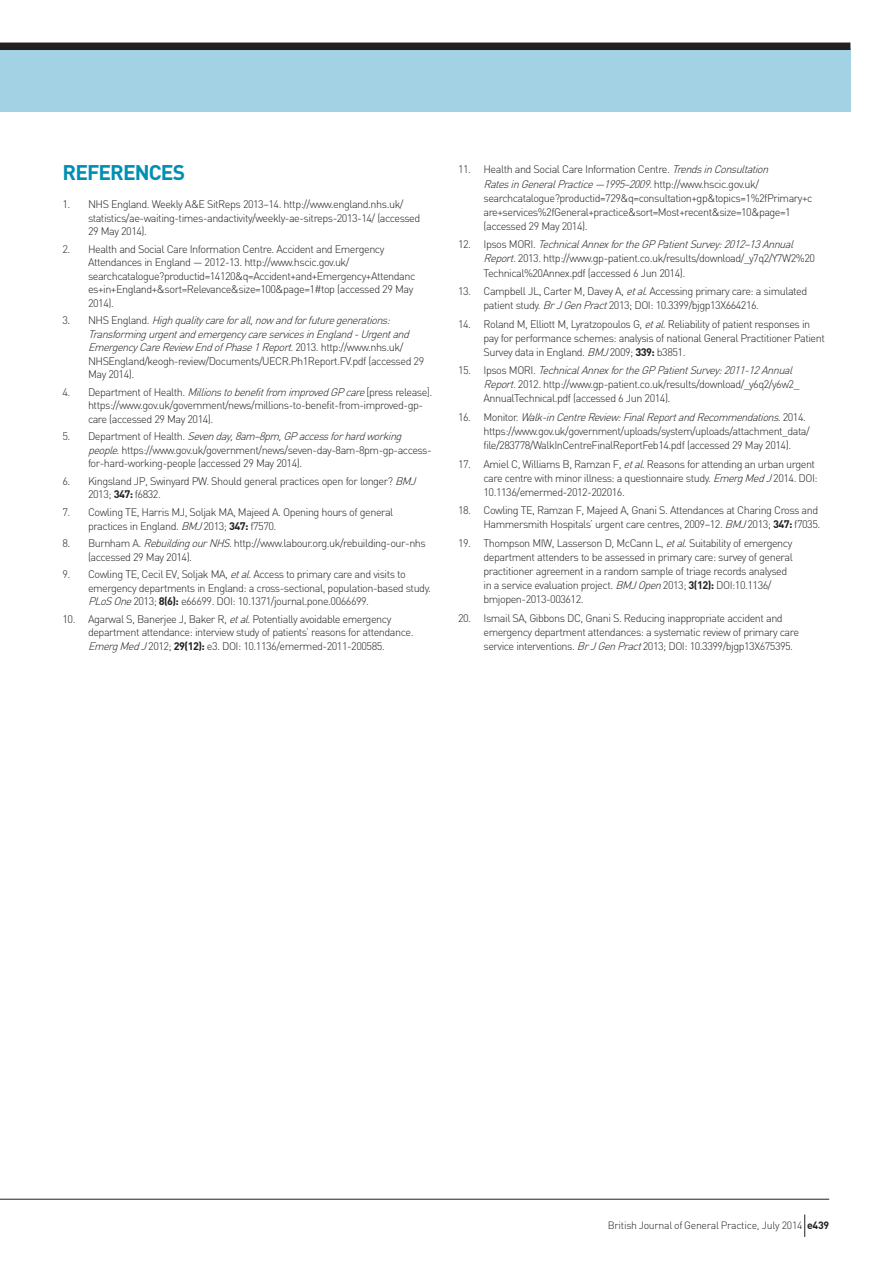
<style>
.page{position:relative;width:893px;height:1263px;background:#fff}
.page>*{position:absolute;margin:0;border:0;box-sizing:border-box;transform-origin:0 0}
.t1{font:700 21px "DIN";color:#008fb3}
.t2{font:300 10.8px/14.1px "DIN";letter-spacing:-.045em;color:#231f20}
.t3{font:italic 300 10.8px/13.5px "DIN";color:#231f20}
.t4{font:300 10.5px "DIN";letter-spacing:-.025em;color:#231f20}
.s1{font-style:normal}
.s2{font-style:italic}
.s3{font-weight:700}
</style>
<div class="page">
<div style="left:0;top:48px;width:850px;height:64px;background:#a2d2e3"></div>
<div style="left:0;top:43px;width:850px;height:7px;background:#231f20"></div>
<hr style="left:0;top:1199px;width:829px;height:1px;background:#231f20">
<svg style="left:804px;top:1214px;width:1px;height:23px"></svg>
<h1 class="t1" style="left:63px;top:159px;width:50px">REFERENCE</h1>
<h1 class="t1" style="left:173px;top:159px;width:14px">S</h1>
<p class="t2" style="left:88px;top:198px;width:334px;line-height:13.5px;text-indent:-26px">1. NHS England. Weekly A&amp;E SitReps 2013–14. http://www.england.nhs.uk/ statistics/ae-waiting-times-andactivity/weekly-ae-sitreps-2013-14/ (accessed<br>29 May 2014).</p>
<p class="t2" style="left:88px;top:242px;width:329px;line-height:13.5px;text-indent:-26px">2. Health and Social Care Information Centre. Accident and Emergency Attendances in England — 2012-13. http://www.hscic.gov.uk/ searchcatalogue?productid=14120&amp;q=Accident+and+Emergency+Attendanc es+in+England+&amp;sort=Relevance&amp;size=100&amp;page=1#top (accessed 29 May 2014).</p>
<p class="t3" style="left:88px;top:314px;width:338px;text-indent:-26px"><span class="s1">3 . N H S E n g l a n d .</span> Highqualitycareforall,nowandforfuturegenerations:<br>TransformingurgentandemergencycareservicesinEngland-Urgentand EmergencyCareReviewEndofPhase1Report.<span class="s1">2 0 1 3 . h t t p : //www. n h s . u k/ NHSEngland/keogh-review/Documents/UECR.Ph1Report.FV.pdf (accessed 29<br>May 2014).</span></p>
<p class="t2" style="left:88px;top:385px;width:346px;line-height:13.5px;text-indent:-26px">4. Department of Health. <span class="s2">Millionstobenefitfrom improvedGPcare</span>[press release]. https://www.gov.uk/government/news/millions-to-benefit-from-improved-gp&shy;care (accessed 29 May 2014).</p>
<p class="t2" style="left:88px;top:430px;width:345px;line-height:13.5px;text-indent:-26px">5 . D e p a rt m e n t o f H e a l t h . <span class="s2">Sevenday,8am–8pm,GPaccessforhardworking people</span>. https://www.gov.uk/government/news/seven-day-8am-8pm-gp-access&shy;for-hard-working-people (accessed 29 May 2014).</p>
<p class="t2" style="left:88px;top:474px;width:333px;line-height:13.5px;text-indent:-26px">6. Kingsland JP, Swinyard PW. Should general practices open for longer? <span class="s2">BMJ<br></span>2013; <span class="s3">347:</span> f6832.</p>
<p class="t2" style="left:88px;top:505px;width:307px;line-height:13.5px;text-indent:-26px">7. Cowling TE, Harris MJ, Soljak MA, Majeed A. Opening hours of general practices in England. <span class="s2">BMJ</span>2013; <span class="s3">347:</span> f7570.</p>
<p class="t2" style="left:88px;top:536px;width:339px;line-height:13.5px;text-indent:-26px">8. Burnham A. <span class="s2">RebuildingourNHS.</span>http://www.labour.org.uk/rebuilding-our-nhs (accessed 29 May 2014).</p>
<p class="t2" style="left:88px;top:568px;width:344px;line-height:13.5px;text-indent:-26px">9. Cowling TE, Cecil EV, Soljak MA, <span class="s2">etal</span>. Access to primary care and visits to emergency departments in England: a cross-sectional, population-based study.<br><span class="s2">PLoSOne</span>2013; <span class="s3">8(6):</span> e66699. DOI: 10.1371/journal.pone.0066699.</p>
<p class="t2" style="left:88px;top:612px;width:327px;line-height:13.5px;text-indent:-26px">10. Agarwal S, Banerjee J, Baker R, <span class="s2">etal</span>. Potentially avoidable emergency department attendance: interview study of patients’ reasons for attendance.<br><span class="s2">EmergMedJ</span>2012; <span class="s3">29(12):</span> e3. DOI: 10.1136/emermed-2011-200585.</p>
<p class="t2" style="left:483px;top:162px;width:330px;text-indent:-26px">11. Health and Social Care Information Centre. <span class="s2">TrendsinConsultation RatesinGeneralPractice—1995–2009.</span>h t t p : //www. h s c i c . g o v. u k/ searchcatalogue?productid=729&amp;q=consultation+gp&amp;topics=1%2fPrimary+c are+services%2fGeneral+practice&amp;sort=Most+recent&amp;size=10&amp;page=1 (accessed 29 May 2014).</p>
<p class="t2" style="left:483px;top:237px;width:333px;text-indent:-26px">1 2 . I p s o s M O R I . <span class="s2">TechnicalAnnexfortheGPPatientSurvey:2012–13Annual<br>Report.</span>2013. http://www.gp-patient.co.uk/results/download/_y7q2/Y7W2%20<br>Technical%20Annex.pdf (accessed 6 Jun 2014).</p>
<p class="t2" style="left:483px;top:284px;width:325px;text-indent:-26px">13. Campbell JL, Carter M, Davey A, <span class="s2">etal</span>. Accessing primary care: a simulated patient study. <span class="s2">BrJGenPract</span>2013; DOI: 10.3399/bjgp13X664216.</p>
<p class="t2" style="left:483px;top:316px;width:343px;text-indent:-26px">14. Roland M, Elliott M, Lyratzopoulos G, <span class="s2">etal</span>. Reliability of patient responses in pay for performance schemes: analysis of national General Practitioner Patient<br>Survey data in England. <span class="s2">BMJ</span>2009; <span class="s3">339:</span> b3851.</p>
<p class="t2" style="left:483px;top:363px;width:317px;text-indent:-26px">1 5 . I p s o s M O R I . <span class="s2">TechnicalAnnexfortheGPPatientSurvey:2011-12Annual<br>Report.</span>2012. http://www.gp-patient.co.uk/results/download/_y6q2/y6w2_<br>AnnualTechnical.pdf (accessed 6 Jun 2014).</p>
<p class="t2" style="left:483px;top:410px;width:328px;text-indent:-26px">1 6 . M o n i t o r. <span class="s2">Walk-inCentreReview:FinalReportandRecommendations.</span>2 0 1 4 . https://www.gov.uk/government/uploads/system/uploads/attachment_data/ file/283778/WalkInCentreFinalReportFeb14.pdf (accessed 29 May 2014).</p>
<p class="t2" style="left:483px;top:456px;width:336px;text-indent:-26px">17. Amiel C, Williams B, Ramzan F, <span class="s2">etal</span>. Reasons for attending an urban urgent care centre with minor illness: a questionnaire study. <span class="s2">EmergMedJ</span>2014. DOI:<br>10.1136/emermed-2012-202016.</p>
<p class="t2" style="left:458px;top:503px;width:364px;text-align:right">18. Cowling TE, Ramzan F, Majeed A, Gnani S. Attendances at Charing Cross and<br>Hammersmith Hospitals’ urgent care centres, 2009–12. <span class="s2">BMJ</span>2013; <span class="s3">347:</span> f7035.</p>
<p class="t2" style="left:483px;top:536px;width:311px;text-indent:-26px">19. Thompson MIW, Lasserson D, McCann L, <span class="s2">etal</span>. Suitability of emergency department attenders to be assessed in primary care: survey of general practitioner agreement in a random sample of triage records analysed in a service evaluation project. <span class="s2">BMJOpen</span>2013; <span class="s3">3(12):</span> DOI:10.1136/ bmjopen-2013-003612.</p>
<p class="t2" style="left:483px;top:611px;width:317px;text-indent:-26px">20. Ismail SA, Gibbons DC, Gnani S. Reducing inappropriate accident and emergency department attendances: a systematic review of primary care service interventions. <span class="s2">BrJGenPract</span>2013; DOI: 10.3399/bjgp13X675395.</p>
<p class="t4" style="left:608px;top:1219px;width:223px">British Journal of General Practice, July 2014 <span class="s3">e439</span></p>
</div>
